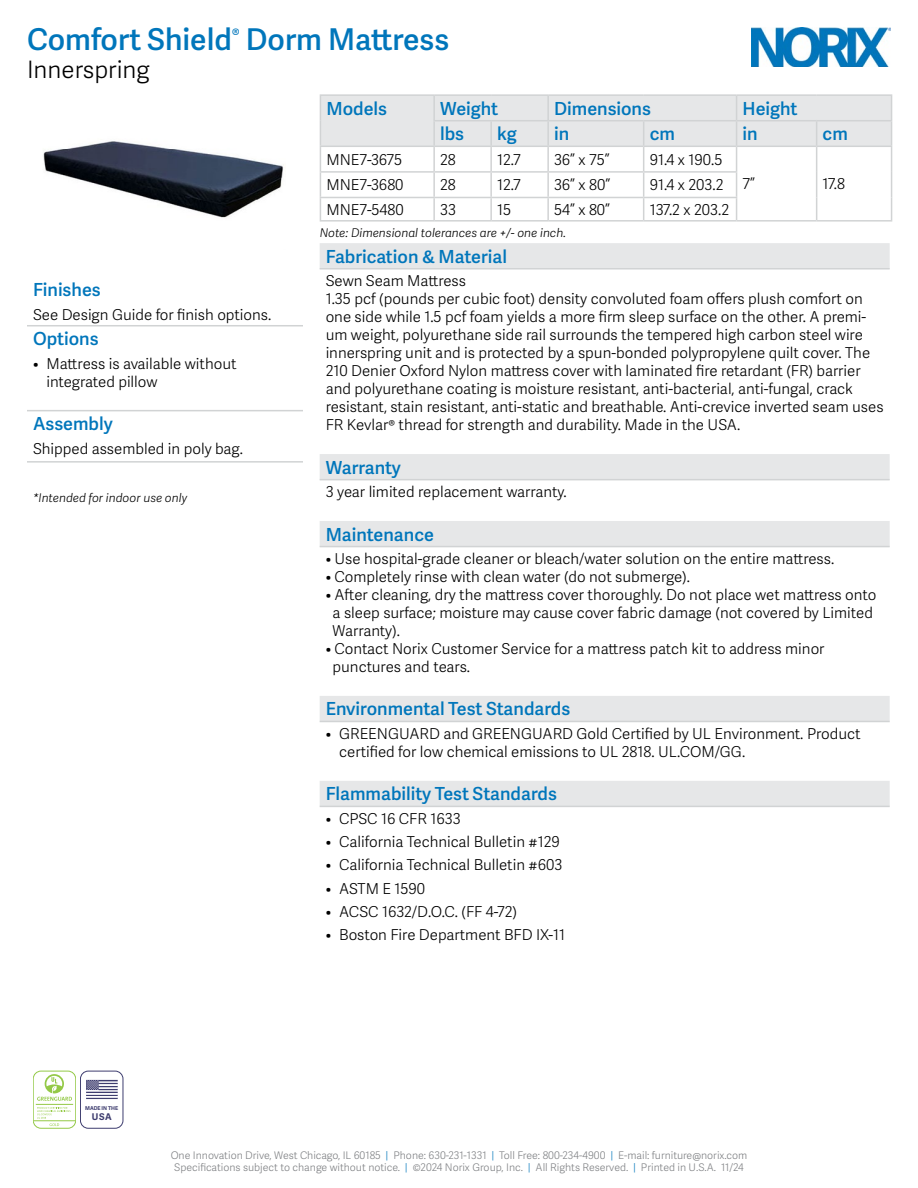
<style>
.page{position:relative;width:918px;height:1188px;background:#fff}
.page>*{position:absolute;margin:0;border:0;box-sizing:border-box;transform-origin:0 0}
.t1{font:600 30px "Adelle Sans";color:#0076bb}
.t2{font:300 24px "Adelle Sans";color:#000}
.t3{font:600 18px "Adelle Sans";color:#0076bb}
.t4{font:300 15px/18px "Adelle Sans";color:#000}
.t5{font:italic 300 12px "Adelle Sans";color:#000}
.t6{font:300 10.5px/12px "Adelle Sans";color:#808285;text-align:center}
.t7{font:700 9.3px "Adelle Sans";color:#3e3d6f}
.t8{font:700 5.25px "Adelle Sans";color:#3e3d6f}
.s1{color:#0076bb}
</style>
<div class="page">
<img style="left:752px;top:27px;width:139px;height:40px">
<hr style="left:320px;top:94px;width:114px;height:2px;background:#d1d3d4">
<hr style="left:434px;top:94px;width:57px;height:2px;background:#d1d3d4">
<hr style="left:491px;top:94px;width:57px;height:2px;background:#d1d3d4">
<hr style="left:548px;top:94px;width:96px;height:2px;background:#d1d3d4">
<hr style="left:644px;top:94px;width:93px;height:2px;background:#d1d3d4">
<hr style="left:737px;top:94px;width:80px;height:2px;background:#d1d3d4">
<hr style="left:817px;top:94px;width:75px;height:2px;background:#d1d3d4">
<svg style="left:320px;top:96px;width:572px;height:124px"></svg>
<hr style="left:320px;top:220px;width:114px;height:2px;background:#d1d3d4">
<hr style="left:434px;top:220px;width:57px;height:2px;background:#d1d3d4">
<hr style="left:491px;top:220px;width:57px;height:2px;background:#d1d3d4">
<hr style="left:548px;top:220px;width:96px;height:2px;background:#d1d3d4">
<hr style="left:644px;top:220px;width:93px;height:2px;background:#d1d3d4">
<hr style="left:737px;top:220px;width:80px;height:2px;background:#d1d3d4">
<hr style="left:817px;top:220px;width:75px;height:2px;background:#d1d3d4">
<svg style="left:320px;top:243px;width:570px;height:563px"></svg>
<hr style="left:320px;top:268px;width:570px;height:2px;background:#d1d3d4">
<hr style="left:320px;top:479px;width:570px;height:1px;background:#d1d3d4">
<hr style="left:320px;top:546px;width:570px;height:1px;background:#d1d3d4">
<hr style="left:320px;top:721px;width:570px;height:1px;background:#d1d3d4">
<hr style="left:320px;top:806px;width:570px;height:1px;background:#d1d3d4">
<img style="left:43px;top:141px;width:240px;height:77px">
<hr style="left:27px;top:325px;width:276px;height:1px;background:#d1d3d4">
<hr style="left:27px;top:410px;width:276px;height:1px;background:#d1d3d4">
<hr style="left:27px;top:461px;width:276px;height:2px;background:#d1d3d4">
<div style="left:33px;top:1071px;width:43px;height:57px;border:1px solid #94c947;border-radius:8px"></div>
<hr style="left:33px;top:1120px;width:43px;height:1px;background:#94c947">
<hr style="left:36px;top:1104px;width:37px;height:1px;background:#94c947">
<svg style="left:37px;top:1074px;width:35px;height:27px"></svg>
<svg style="left:37px;top:1107px;width:34px;height:19px"></svg>
<div style="left:80px;top:1071px;width:43px;height:57px;border:1px solid #3e3d6f;border-radius:8px"></div>
<svg style="left:86px;top:1080px;width:32px;height:19px"></svg>
<h1 class="t1" style="left:27px;top:17px;width:424px">Comfort Shield<sup>®</sup> Dorm Mattress</h1>
<h2 class="t2" style="left:27px;top:53px;width:124px">Innerspring</h2>
<p class="t3" style="left:33px;top:277px;width:69px">Finishes</p>
<p class="t4" style="left:33px;top:305px;width:240px">See Design Guide for finish options.</p>
<p class="t3" style="left:33px;top:326px;width:67px">Options</p>
<p class="t4" style="left:46px;top:354px;width:192px;text-indent:-14px">• Mattress is available without integrated pillow</p>
<p class="t3" style="left:33px;top:411px;width:81px">Assembly</p>
<p class="t4" style="left:33px;top:439px;width:211px">Shipped assembled in poly bag.</p>
<p class="t5" style="left:33px;top:490px;width:156px">*Intended for indoor use only</p>
<p class="t3" style="left:326px;top:95px;width:62px">Models</p>
<p class="t3" style="left:440px;top:95px;width:60px">Weight</p>
<p class="t3" style="left:554px;top:95px;width:98px">Dimensions</p>
<p class="t3" style="left:743px;top:95px;width:56px">Height</p>
<p class="t3" style="left:440px;top:121px;width:25px">lbs</p>
<p class="t3" style="left:497px;top:121px;width:21px">kg</p>
<p class="t3" style="left:554px;top:121px;width:17px">in</p>
<p class="t3" style="left:650px;top:121px;width:27px">cm</p>
<p class="t3" style="left:743px;top:121px;width:17px">in</p>
<p class="t3" style="left:823px;top:121px;width:27px">cm</p>
<p class="t4" style="left:326px;top:150px;width:77px">MNE7-3675</p>
<p class="t4" style="left:440px;top:150px;width:17px">28</p>
<p class="t4" style="left:497px;top:150px;width:25px">12.7</p>
<p class="t4" style="left:554px;top:150px;width:57px">36” x 75”</p>
<p class="t4" style="left:650px;top:150px;width:74px">91.4 x 190.5</p>
<p class="t4" style="left:326px;top:176px;width:79px">MNE7-3680</p>
<p class="t4" style="left:440px;top:176px;width:17px">28</p>
<p class="t4" style="left:497px;top:176px;width:25px">12.7</p>
<p class="t4" style="left:554px;top:176px;width:57px">36” x 80”</p>
<p class="t4" style="left:650px;top:176px;width:75px">91.4 x 203.2</p>
<p class="t4" style="left:743px;top:174px;width:14px">7”</p>
<p class="t4" style="left:823px;top:174px;width:24px">17.8</p>
<p class="t4" style="left:326px;top:200px;width:79px">MNE7-5480</p>
<p class="t4" style="left:440px;top:200px;width:18px">33</p>
<p class="t4" style="left:497px;top:200px;width:16px">15</p>
<p class="t4" style="left:554px;top:200px;width:57px">54” x 80”</p>
<p class="t4" style="left:650px;top:200px;width:81px">137.2 x 203.2</p>
<p class="t5" style="left:320px;top:224px;width:248px">Note: Dimensional tolerances are +/- one inch.</p>
<p class="t3" style="left:326px;top:243px;width:183px">Fabrication &amp; Material</p>
<p class="t4" style="left:326px;top:271px;width:559px">Sewn Seam Mattress<br>1.35 pcf (pounds per cubic foot) density convoluted foam offers plush comfort on one side while 1.5 pcf foam yields a more firm sleep surface on the other. A premi&shy;um weight, polyurethane side rail surrounds the tempered high carbon steel wire innerspring unit and is protected by a spun-bonded polypropylene quilt cover. The 210 Denier Oxford Nylon mattress cover with laminated fire retardant (FR) barrier and polyurethane coating is moisture resistant, anti-bacterial, anti-fungal, crack resistant, stain resistant, anti-static and breathable. Anti-crevice inverted seam uses FR Kevlar® thread for strength and durability. Made in the USA.</p>
<p class="t3" style="left:326px;top:454px;width:77px">Warranty</p>
<p class="t4" style="left:326px;top:482px;width:243px">3 year limited replacement warranty.</p>
<p class="t3" style="left:326px;top:521px;width:110px">Maintenance</p>
<p class="t4" style="left:326px;top:549px;width:510px">• Use hospital-grade cleaner or bleach/water solution on the entire mattress.</p>
<p class="t4" style="left:326px;top:567px;width:366px">• Completely rinse with clean water (do not submerge).</p>
<p class="t4" style="left:333px;top:585px;width:545px;text-indent:-7px">• After cleaning, dry the mattress cover thoroughly. Do not place wet mattress onto a sleep surface; moisture may cause cover fabric damage (not covered by Limited<br>Warranty).</p>
<p class="t4" style="left:333px;top:639px;width:493px;text-indent:-7px">• Contact Norix Customer Service for a mattress patch kit to address minor punctures and tears.</p>
<p class="t3" style="left:326px;top:696px;width:246px">Environmental Test Standards</p>
<p class="t4" style="left:339px;top:724px;width:523px;text-indent:-14px">• GREENGUARD and GREENGUARD Gold Certified by UL Environment. Product certified for low chemical emissions to UL 2818. UL.COM/GG.</p>
<p class="t3" style="left:326px;top:781px;width:233px">Flammability Test Standards</p>
<p class="t4" style="left:326px;top:809px;width:137px">• CPSC 16 CFR 1633</p>
<p class="t4" style="left:326px;top:832px;width:236px">• California Technical Bulletin #129</p>
<p class="t4" style="left:326px;top:856px;width:238px">• California Technical Bulletin #603</p>
<p class="t4" style="left:326px;top:879px;width:101px">• ASTM E 1590</p>
<p class="t4" style="left:326px;top:902px;width:193px">• ACSC 1632/D.O.C. (FF 4-72)</p>
<p class="t4" style="left:326px;top:926px;width:241px">• Boston Fire Department BFD IX-11</p>
<p class="t8" style="left:85px;top:1105px;width:35px">MADE IN THE</p>
<p class="t7" style="left:92px;top:1109px;width:21px">USA</p>
<p class="t6" style="left:171px;top:1148px;width:578px">One Innovation Drive, West Chicago, IL 60185 <span class="s1">|</span> Phone: 630-231-1331 <span class="s1">|</span> Toll Free: 800-234-4900 <span class="s1">|</span> E-mail: furniture@norix.com<br>Specifications subject to change without notice. <span class="s1">|</span> ©2024 Norix Group, Inc. <span class="s1">|</span> All Rights Reserved. <span class="s1">|</span> Printed in U.S.A. 11/24</p>
</div>
